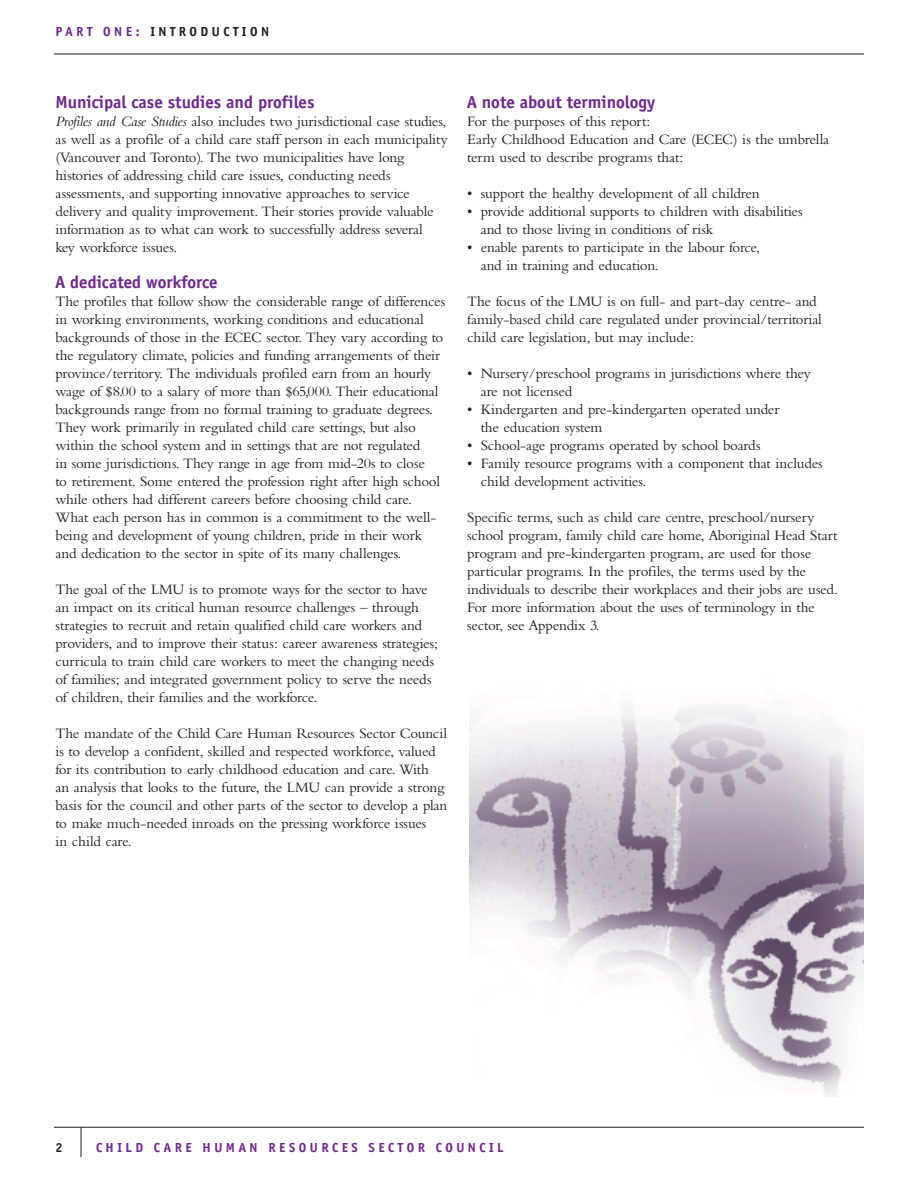
<style>
.page{position:relative;width:918px;height:1188px;background:#fff}
.page>*{position:absolute;margin:0;border:0;box-sizing:border-box;transform-origin:0 0}
.t1{font:700 18px "Officina Sans";color:#6e298d}
.t2{font:15px/18px "Bembo";letter-spacing:-.01em;color:#231f20}
.t3{font:700 13.5px "Officina Sans";letter-spacing:.26em;color:#6e298d}
.t4{font:700 13.5px "Officina Sans";letter-spacing:.26em;color:#231f20}
.s1{color:#6e298d}
.s2{font-style:italic}
</style>
<div class="page">
<hr style="left:54px;top:54px;width:810px;height:1px;background:#231f20">
<hr style="left:54px;top:1127px;width:810px;height:1px;background:#231f20">
<hr style="left:81px;top:1127px;width:1px;height:30px;background:#231f20">
<img style="left:470px;top:705px;width:394px;height:391px">
<p class="t4" style="left:56px;top:26px;width:215px"><span class="s1">PART ONE:</span> INTRODUCTION</p>
<p class="t1" style="left:56px;top:95px;width:260px">Municipal case studies and profiles</p>
<p class="t2" style="left:55px;top:114px;width:394px"><span class="s2">Profiles and Case Studies</span> also includes two jurisdictional case studies, as well as a profile of a child care staff person in each municipality (Vancouver and Toronto). The two municipalities have long histories of addressing child care issues, conducting needs assessments, and supporting innovative approaches to service delivery and quality improvement. Their stories provide valuable information as to what can work to successfully address several<br>key workforce issues.</p>
<p class="t1" style="left:56px;top:275px;width:164px">A dedicated workforce</p>
<p class="t2" style="left:56px;top:294px;width:391px">The profiles that follow show the considerable range of differences in working environments, working conditions and educational backgrounds of those in the ECEC sector. They vary according to the regulatory climate, policies and funding arrangements of their province/territory. The individuals profiled earn from an hourly wage of $8.00 to a salary of more than $65,000. Their educational backgrounds range from no formal training to graduate degrees.<br>They work primarily in regulated child care settings, but also within the school system and in settings that are not regulated<br>in some jurisdictions. They range in age from mid-20s to close<br>to retirement. Some entered the profession right after high school while others had different careers before choosing child care.<br>What each person has in common is a commitment to the well&shy;being and development of young children, pride in their work and dedication to the sector in spite of its many challenges.</p>
<p class="t2" style="left:56px;top:582px;width:384px">The goal of the LMU is to promote ways for the sector to have an impact on its critical human resource challenges – through strategies to recruit and retain qualified child care workers and providers, and to improve their status: career awareness strategies; curricula to train child care workers to meet the changing needs of families; and integrated government policy to serve the needs of children, their families and the workforce.</p>
<p class="t2" style="left:56px;top:726px;width:393px">The mandate of the Child Care Human Resources Sector Council is to develop a confident, skilled and respected workforce, valued for its contribution to early childhood education and care. With<br>an analysis that looks to the future, the LMU can provide a strong basis for the council and other parts of the sector to develop a plan to make much-needed inroads on the pressing workforce issues<br>in child care.</p>
<p class="t1" style="left:467px;top:95px;width:189px">A note about terminology</p>
<p class="t2" style="left:467px;top:114px;width:363px">For the purposes of this report:<br>Early Childhood Education and Care (ECEC) is the umbrella term used to describe programs that:</p>
<p class="t2" style="left:467px;top:186px;width:294px">• support the healthy development of all children</p>
<p class="t2" style="left:481px;top:204px;width:323px;text-indent:-14px">• provide additional supports to children with disabilities and to those living in conditions of risk</p>
<p class="t2" style="left:481px;top:240px;width:281px;text-indent:-14px">• enable parents to participate in the labour force, and in training and education.</p>
<p class="t2" style="left:467px;top:294px;width:356px">The focus of the LMU is on full- and part-day centre- and family-based child care regulated under provincial/territorial child care legislation, but may include:</p>
<p class="t2" style="left:481px;top:366px;width:332px;text-indent:-14px">• Nursery/preschool programs in jurisdictions where they are not licensed</p>
<p class="t2" style="left:481px;top:402px;width:300px;text-indent:-14px">• Kindergarten and pre-kindergarten operated under the education system</p>
<p class="t2" style="left:467px;top:438px;width:295px">• School-age programs operated by school boards</p>
<p class="t2" style="left:481px;top:456px;width:344px;text-indent:-14px">• Family resource programs with a component that includes child development activities.</p>
<p class="t2" style="left:467px;top:510px;width:372px">Specific terms, such as child care centre, preschool/nursery school program, family child care home, Aboriginal Head Start program and pre-kindergarten program, are used for those particular programs. In the profiles, the terms used by the individuals to describe their workplaces and their jobs are used.<br>For more information about the uses of terminology in the sector, see Appendix 3.</p>
<p class="t4" style="left:56px;top:1142px;width:9px">2</p>
<p class="t3" style="left:96px;top:1142px;width:409px">CHILD CARE HUMAN RESOURCES SECTOR COUNCIL</p>
</div>
